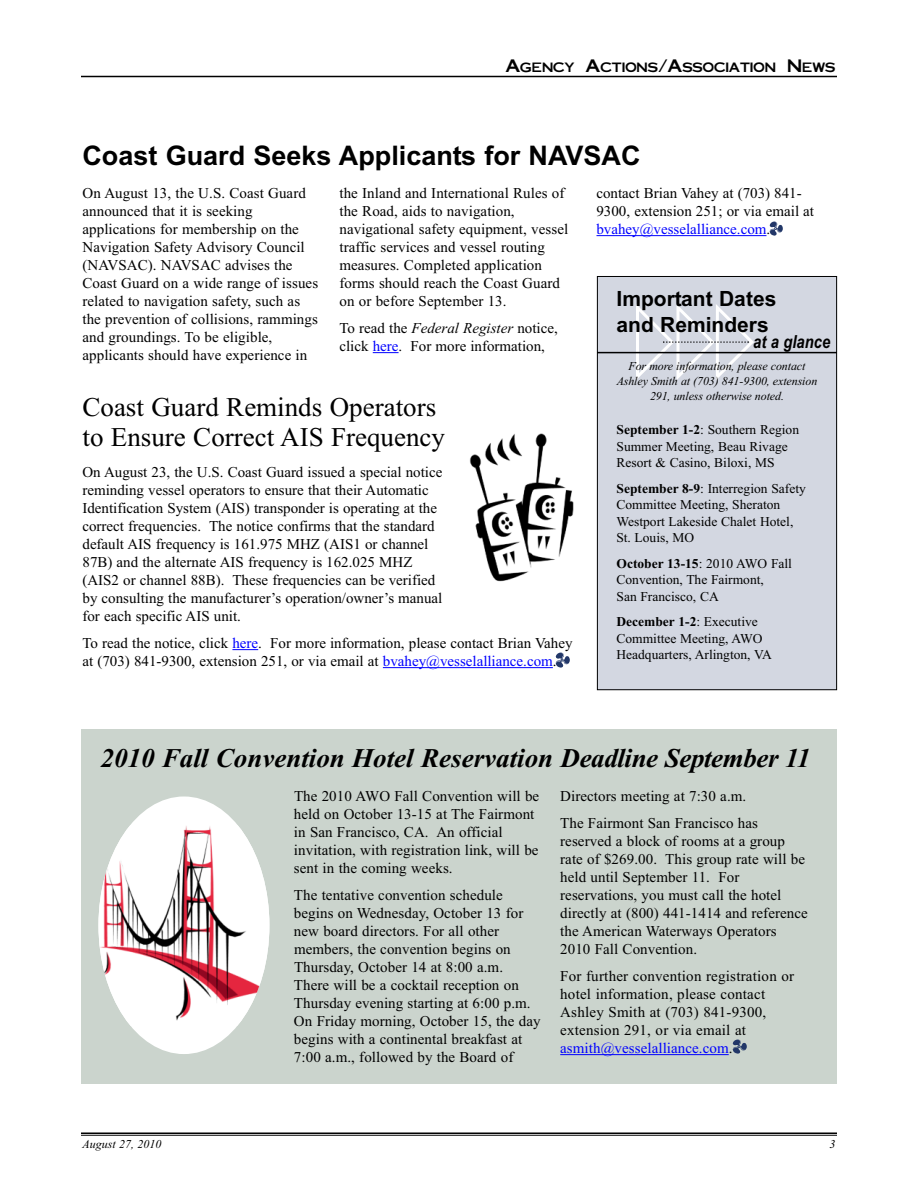
<style>
.page{position:relative;width:918px;height:1188px;background:#fff}
.page>*{position:absolute;margin:0;border:0;box-sizing:border-box;transform-origin:0 0}
.t1{font:27px/30px "Times New Roman";color:#000}
.t2{font:italic 700 27px "Times New Roman";color:#000}
.t3{font:700 27px "Arial";color:#000}
.t4{font:700 21px/25.2px "Arial";color:#000}
.t5{font:italic 700 18px "Arial Narrow";color:#000}
.t6{font:15px/18px "Times New Roman";letter-spacing:.005em;color:#000}
.t7{font:13.5px/16.5px "Times New Roman";color:#000}
.t8{font:13.5px "Cornerstone";color:#000}
.t9{font:italic 12px/15px "Times New Roman";letter-spacing:-.01em;color:#000;text-align:center}
.s1{font-size:18px}
.s2{font-style:italic}
.s3{color:#00f}
.s4{font-weight:700}
</style>
<div class="page">
<div style="left:81px;top:729px;width:756px;height:354px;background:#cbd4cd"></div>
<hr style="left:81px;top:1132px;width:756px;height:2px;background:#000">
<hr style="left:81px;top:1135px;width:756px;height:1px;background:#000">
<hr style="left:81px;top:76px;width:756px;height:1px;background:#000">
<img style="left:770px;top:221px;width:13px;height:15px">
<svg style="left:373px;top:352px;width:26px;height:1px"></svg>
<hr style="left:597px;top:235px;width:169px;height:1px;background:#00f">
<svg style="left:232px;top:649px;width:26px;height:1px"></svg>
<hr style="left:383px;top:667px;width:170px;height:1px;background:#00f">
<hr style="left:560px;top:1054px;width:169px;height:1px;background:#00f">
<img style="left:556px;top:653px;width:13px;height:14px">
<div style="left:597px;top:276px;width:240px;height:414px;background:#d3d7e1"></div>
<div style="left:597px;top:276px;width:240px;height:414px;border:1px solid #000"></div>
<svg style="left:636px;top:304px;width:118px;height:76px"></svg>
<hr style="left:597px;top:352px;width:240px;height:1px;background:#000">
<img style="left:470px;top:434px;width:104px;height:148px">
<div style="left:98px;top:796px;width:171px;height:258px;background:#fff;border-radius:50%"></div>
<img style="left:98px;top:826px;width:171px;height:199px">
<img style="left:733px;top:1039px;width:13px;height:15px">
<p class="t8" style="left:506px;top:60px;width:331px"><span class="s1">A</span>GENCY <span class="s1">A</span>CTIONS<span class="s1">/A</span>SSOCIATION <span class="s1">N</span>EWS</p>
<h1 class="t3" style="left:82px;top:140px;width:560px">Coast Guard Seeks Applicants for NAVSAC</h1>
<p class="t6" style="left:82px;top:184px;width:237px">On August 13, the U.S. Coast Guard announced that it is seeking applications for membership on the Navigation Safety Advisory Council (NAVSAC). NAVSAC advises the Coast Guard on a wide range of issues related to navigation safety, such as the prevention of collisions, rammings and groundings. To be eligible, applicants should have experience in</p>
<p class="t6" style="left:340px;top:184px;width:230px">the Inland and International Rules of the Road, aids to navigation, navigational safety equipment, vessel traffic services and vessel routing measures. Completed application forms should reach the Coast Guard on or before September 13.</p>
<p class="t6" style="left:340px;top:319px;width:220px">To read the <span class="s2">Federal Register</span> notice, click <span class="s3">here</span>. For more information,</p>
<h1 class="t1" style="left:82px;top:392px;width:364px">Coast Guard Reminds Operators to Ensure Correct AIS Frequency</h1>
<p class="t6" style="left:82px;top:463px;width:361px">On August 23, the U.S. Coast Guard issued a special notice reminding vessel operators to ensure that their Automatic Identification System (AIS) transponder is operating at the correct frequencies. The notice confirms that the standard default AIS frequency is 161.975 MHZ (AIS1 or channel 87B) and the alternate AIS frequency is 162.025 MHZ (AIS2 or channel 88B). These frequencies can be verified by consulting the manufacturer’s operation/owner’s manual for each specific AIS unit.</p>
<p class="t6" style="left:82px;top:634px;width:492px">To read the notice, click <span class="s3">here</span>. For more information, please contact Brian Vahey at (703) 841-9300, extension 251, or via email at <span class="s3">bvahey@vesselalliance.com</span>.</p>
<p class="t6" style="left:596px;top:184px;width:219px">contact Brian Vahey at (703) 841-<br>9300, extension 251; or via email at <span class="s3">bvahey@vesselalliance.com</span>.</p>
<h2 class="t4" style="left:617px;top:287px;width:161px">Important Dates and Reminders</h2>
<p class="t9" style="left:617px;top:358px;width:202px">For more information, please contact<br>Ashley Smith at (703) 841-9300, extension<br>291, unless otherwise noted.</p>
<p class="t7" style="left:617px;top:421px;width:184px"><span class="s4">September 1-2</span>: Southern Region<br>Summer Meeting, Beau Rivage<br>Resort &amp; Casino, Biloxi, MS</p>
<p class="t7" style="left:617px;top:480px;width:191px"><span class="s4">September 8-9</span>: Interregion Safety<br>Committee Meeting, Sheraton<br>Westport Lakeside Chalet Hotel,<br>St. Louis, MO</p>
<p class="t7" style="left:617px;top:555px;width:177px"><span class="s4">October 13-15</span>: 2010 AWO Fall<br>Convention, The Fairmont,<br>San Francisco, CA</p>
<p class="t7" style="left:617px;top:613px;width:157px"><span class="s4">December 1-2</span>: Executive<br>Committee Meeting, AWO<br>Headquarters, Arlington, VA</p>
<p class="t5" style="left:753px;top:331px;width:79px">at a glance</p>
<h1 class="t2" style="left:100px;top:742px;width:711px">2010 Fall Convention Hotel Reservation Deadline September 11</h1>
<p class="t6" style="left:294px;top:787px;width:247px">The 2010 AWO Fall Convention will be held on October 13-15 at The Fairmont in San Francisco, CA. An official invitation, with registration link, will be sent in the coming weeks.</p>
<p class="t6" style="left:294px;top:886px;width:248px">The tentative convention schedule begins on Wednesday, October 13 for new board directors. For all other members, the convention begins on Thursday, October 14 at 8:00 a.m.<br>There will be a cocktail reception on Thursday evening starting at 6:00 p.m.<br>On Friday morning, October 15, the day begins with a continental breakfast at 7:00 a.m., followed by the Board of</p>
<p class="t6" style="left:560px;top:782px;width:199px;line-height:27px">Directors meeting at 7:30 a.m.<br>The Fairmont San Francisco has</p>
<p class="t6" style="left:560px;top:832px;width:249px">reserved a block of rooms at a group rate of $269.00. This group rate will be held until September 11. For reservations, you must call the hotel directly at (800) 441-1414 and reference the American Waterways Operators 2010 Fall Convention.</p>
<p class="t6" style="left:560px;top:967px;width:235px">For further convention registration or hotel information, please contact Ashley Smith at (703) 841-9300, extension 291, or via email at <span class="s3">asmith@vesselalliance.com</span>.</p>
<p class="t9" style="left:82px;top:1137px;width:80px">August 27, 2010</p>
<p class="t9" style="left:830px;top:1137px;width:7px">3</p>
</div>
